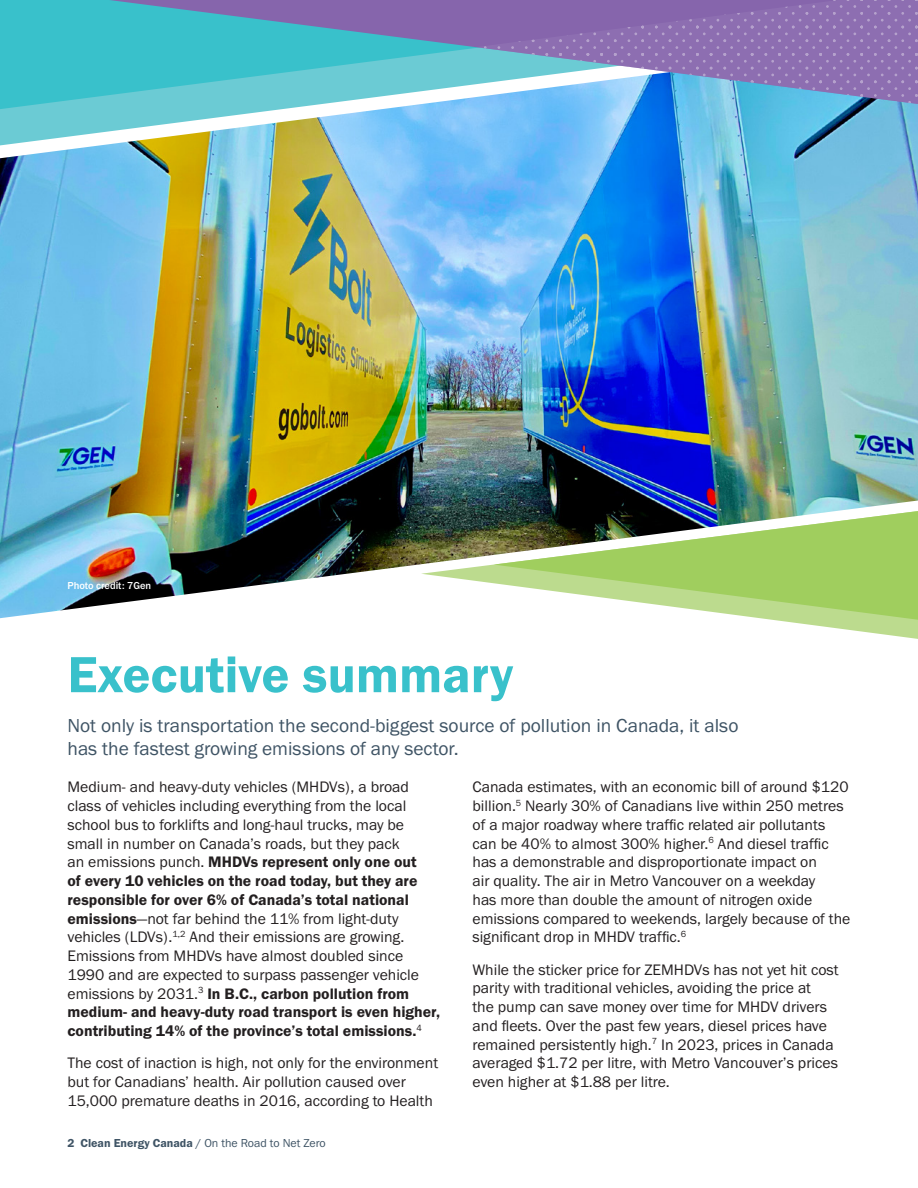
<style>
.page{position:relative;width:918px;height:1188px;background:#fff}
.page>*{position:absolute;margin:0;border:0;box-sizing:border-box;transform-origin:0 0}
.t1{font:52.5px "Franklin Gothic URW Dem";color:#39c1cb}
.Body{font:19.5px/22.5px "Franklin Gothic URW Boo";color:#3f5465}
.Body-2{font:15.75px/18.8px "Franklin Gothic URW Boo";color:#231f20}
.t2{font:12px "Franklin Gothic URW Boo";letter-spacing:-.005em;color:#3f5465}
.Body-3{font:500 10.5px "Franklin Gothic URW";color:#fff}
.s1{font-family:"Franklin Gothic URW Dem"}
</style>
<div class="page">
<img style="left:0;top:158px;width:918px;height:460px">
<svg style="left:0;top:145px;width:918px;height:13px;background:#7cbad1"></svg>
<svg style="left:0;top:104px;width:918px;height:41px;background:#7dc2de"></svg>
<svg style="left:0;top:0;width:849px;height:109px;background:#4bc3d3"></svg>
<svg style="left:109px;top:0;width:55px;height:104px;background:#41bfcb"></svg>
<svg style="left:164px;top:0;width:320px;height:104px;background:#64aec8"></svg>
<svg style="left:484px;top:0;width:434px;height:104px;background:#8986c0"></svg>
<svg style="left:421px;top:511px;width:497px;height:128px"></svg>
<svg style="left:494px;top:511px;width:424px;height:109px;fill:#a0ce5e"></svg>
<p class="Body-3" style="left:68px;top:579px;width:85px">Photo credit: 7Gen</p>
<h1 class="t1" style="left:68px;top:642px;width:447px">Executive summary</h1>
<p class="Body" style="left:68px;top:714px;width:672px">Not only is transportation the second-biggest source of pollution in Canada, it also has the fastest growing emissions of any sector.</p>
<p class="Body-2" style="left:68px;top:777px;width:374px">Medium- and heavy-duty vehicles (MHDVs), a broad class of vehicles including everything from the local school bus to forklifts and long-haul trucks, may be small in number on Canada’s roads, but they pack<br>an emissions punch. <span class="s1">MHDVs represent only one out<br>of every 10 vehicles on the road today, but they are responsible for over 6% of Canada’s total national emissions</span>—not far behind the 11% from light-duty vehicles (LDVs).<sup>1,2</sup> And their emissions are growing.<br>Emissions from MHDVs have almost doubled since 1990 and are expected to surpass passenger vehicle emissions by 2031.<sup>3</sup> <span class="s1">In B.C., carbon pollution from medium- and heavy-duty road transport is even higher, contributing 14% of the province’s total emissions.</span><sup>4</sup></p>
<p class="Body-2" style="left:68px;top:1053px;width:372px">The cost of inaction is high, not only for the environment but for Canadians’ health. Air pollution caused over<br>15,000 premature deaths in 2016, according to Health</p>
<p class="Body-2" style="left:472px;top:777px;width:379px">Canada estimates, with an economic bill of around $120 billion.<sup>5</sup> Nearly 30% of Canadians live within 250 metres of a major roadway where traffic related air pollutants can be 40% to almost 300% higher.<sup>6</sup> And diesel traffic has a demonstrable and disproportionate impact on<br>air quality. The air in Metro Vancouver on a weekday<br>has more than double the amount of nitrogen oxide emissions compared to weekends, largely because of the significant drop in MHDV traffic.<sup>6</sup></p>
<p class="Body-2" style="left:472px;top:960px;width:368px">While the sticker price for ZEMHDVs has not yet hit cost parity with traditional vehicles, avoiding the price at<br>the pump can save money over time for MHDV drivers and fleets. Over the past few years, diesel prices have remained persistently high.<sup>7</sup> In 2023, prices in Canada averaged $1.72 per litre, with Metro Vancouver’s prices even higher at $1.88 per litre.</p>
<p class="t2" style="left:68px;top:1136px;width:260px"><span class="s1">2</span> <span class="s1">Clean Energy Canada</span> / On the Road to Net Zero</p>
</div>
